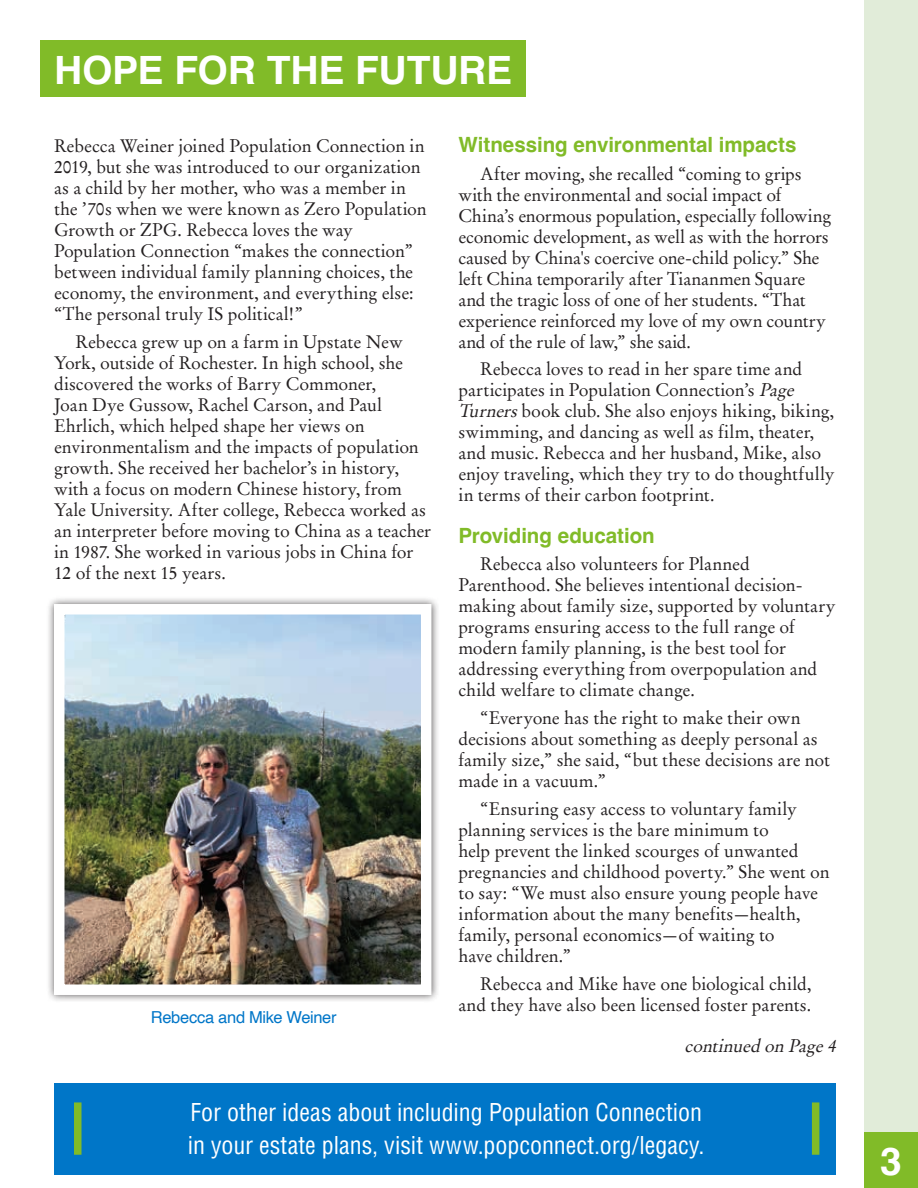
<style>
.page{position:relative;width:918px;height:1188px;background:#fff}
.page>*{position:absolute;margin:0;border:0;box-sizing:border-box;transform-origin:0 0}
.Header_Alternate{font:700 39px "Helvetica";letter-spacing:-.005em;color:#fff}
.t1{font:condensed 24px/33px "Helvetica LT Std";color:#fff}
.Subhead{font:700 21px "Helvetica";letter-spacing:-.005em;color:#81bb28}
.Para{font:18px/21px "Stempel Garamond";color:#231f20}
.t2{font:italic 18px "Stempel Garamond";color:#231f20}
.t3{font:16.5px "Helvetica";letter-spacing:-.02em;color:#0076c8}
.s1{font-style:italic}
</style>
<div class="page">
<div style="left:864px;top:0;width:54px;height:1188px;background:#e1ecd9"></div>
<div style="left:864px;top:1133px;width:54px;height:55px;background:#81bb28"></div>
<div style="left:40px;top:41px;width:486px;height:56px;background:#81bb28"></div>
<div style="left:54px;top:1083px;width:782px;height:91px;background:#0076c8"></div>
<div style="left:812px;top:1102px;width:7px;height:53px;background:#81bb28"></div>
<div style="left:74px;top:1102px;width:8px;height:53px;background:#81bb28"></div>
<div style="left:46px;top:596px;width:393px;height:407px;background:#231f20;opacity:.75"></div>
<img style="left:65px;top:615px;width:355px;height:369px">
<p class="Header_Alternate" style="left:54px;top:46px;width:460px">HOPE FOR THE FUTURE</p>
<p class="Para" style="left:54px;top:135px;width:374px">Rebecca Weiner joined Population Connection in 2019, but she was introduced to our organization as a child by her mother, who was a member in the ’70s when we were known as Zero Population Growth or ZPG. Rebecca loves the way Population Connection “makes the connection” between individual family planning choices, the economy, the environment, and everything else: “The personal truly IS political!”</p>
<p class="Para" style="left:54px;top:331px;width:379px;text-indent:22px">Rebecca grew up on a farm in Upstate New York, outside of Rochester. In high school, she discovered the works of Barry Commoner,<br>Joan Dye Gussow, Rachel Carson, and Paul Ehrlich, which helped shape her views on environmentalism and the impacts of population growth. She received her bachelor’s in history, with a focus on modern Chinese history, from Yale University. After college, Rebecca worked as an interpreter before moving to China as a teacher in 1987. She worked in various jobs in China for 12 of the next 15 years.</p>
<p class="t3" style="left:151px;top:1005px;width:187px">Rebecca and Mike Weiner</p>
<p class="Subhead" style="left:458px;top:132px;width:340px">Witnessing environmental impacts</p>
<p class="Para" style="left:458px;top:163px;width:374px;text-indent:22px">After moving, she recalled “coming to grips with the environmental and social impact of China’s enormous population, especially following economic development, as well as with the horrors caused by China's coercive one-child policy.” She left China temporarily after Tiananmen Square and the tragic loss of one of her students. “That experience reinforced my love of my own country and of the rule of law,” she said.</p>
<p class="Para" style="left:458px;top:359px;width:378px;text-indent:22px">Rebecca loves to read in her spare time and participates in Population Connection’s <span class="s1">Page Turners</span>book club. She also enjoys hiking, biking, swimming, and dancing as well as film, theater, and music. Rebecca and her husband, Mike, also enjoy traveling, which they try to do thoughtfully in terms of their carbon footprint.</p>
<p class="Subhead" style="left:458px;top:522px;width:198px">Providing education</p>
<p class="Para" style="left:458px;top:554px;width:379px;text-indent:22px">Rebecca also volunteers for Planned Parenthood. She believes intentional decision&shy;making about family size, supported by voluntary programs ensuring access to the full range of modern family planning, is the best tool for addressing everything from overpopulation and child welfare to climate change.</p>
<p class="Para" style="left:458px;top:707px;width:373px;text-indent:22px">“Everyone has the right to make their own decisions about something as deeply personal as family size,” she said, “but these decisions are not made in a vacuum.”</p>
<p class="Para" style="left:458px;top:798px;width:373px;text-indent:22px">“Ensuring easy access to voluntary family planning services is the bare minimum to<br>help prevent the linked scourges of unwanted pregnancies and childhood poverty.” She went on to say: “We must also ensure young people have information about the many benefits—health, family, personal economics—of waiting to<br>have children.”</p>
<p class="Para" style="left:458px;top:973px;width:355px;text-align:right">Rebecca and Mike have one biological child, and they have also been licensed foster parents.</p>
<p class="t2" style="left:685px;top:1035px;width:157px">continued on Page4</p>
<p class="t1" style="left:188px;top:1096px;width:518px">For other ideas about including Population Connection in your estate plans, visit www.popconnect.org/legacy.</p>
<p class="Header_Alternate" style="left:880px;top:1138px;width:23px">3</p>
</div>
